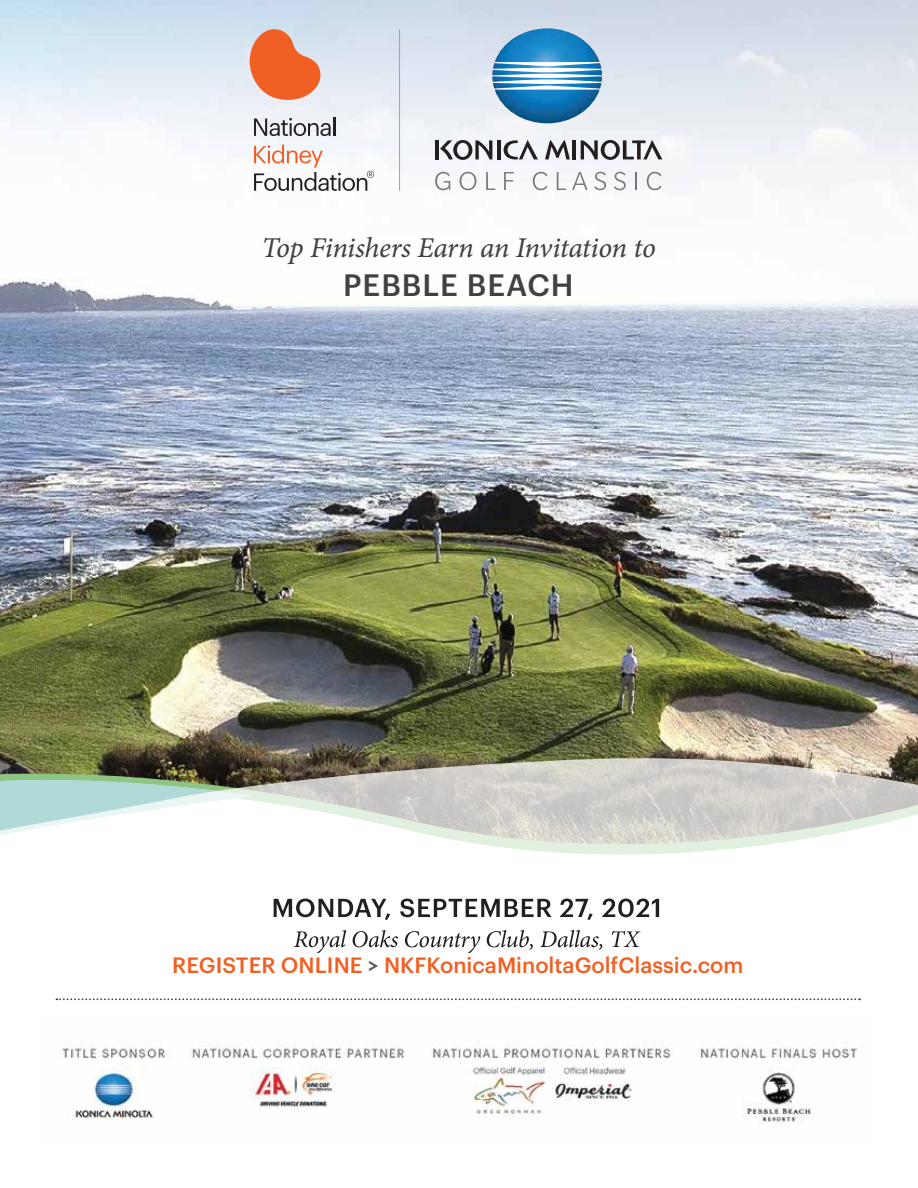
<style>
.page{position:relative;width:918px;height:1188px;background:#fff}
.page>*{position:absolute;margin:0;border:0;box-sizing:border-box;transform-origin:0 0}
.t1{font:500 30.3px "Graphik";letter-spacing:.035em;color:#414042}
.t2{font:28.65px "Minion Pro It Capt";letter-spacing:-.02em;color:#414042}
.t3{font:500 21.75px "Graphik";color:#f15f22}
.s1{color:#58595b}
</style>
<div class="page">
<img style="left:0;top:0;width:918px;height:757px">
<svg style="left:0;top:757px;width:918px;height:197px"></svg>
<svg style="left:250px;top:29px;width:70px;height:71px;background:#e98760"></svg>
<svg style="left:254px;top:117px;width:81px;height:19px"></svg>
<svg style="left:254px;top:145px;width:120px;height:46px"></svg>
<hr style="left:399px;top:29px;width:1px;height:162px;background:#a2a2a1">
<img style="left:492px;top:28px;width:110px;height:95px">
<hr style="left:435px;top:140px;width:4px;height:19px;background:#231f20">
<hr style="left:497px;top:140px;width:3px;height:19px;background:#231f20">
<hr style="left:573px;top:140px;width:3px;height:19px;background:#231f20">
<svg style="left:504px;top:140px;width:34px;height:19px"></svg>
<svg style="left:440px;top:140px;width:52px;height:20px"></svg>
<svg style="left:581px;top:140px;width:81px;height:20px"></svg>
<svg style="left:545px;top:140px;width:25px;height:19px"></svg>
<svg style="left:435px;top:172px;width:15px;height:18px"></svg>
<svg style="left:460px;top:172px;width:16px;height:18px"></svg>
<svg style="left:486px;top:172px;width:9px;height:18px"></svg>
<svg style="left:504px;top:172px;width:10px;height:18px"></svg>
<svg style="left:533px;top:172px;width:14px;height:18px"></svg>
<svg style="left:557px;top:172px;width:9px;height:18px"></svg>
<svg style="left:572px;top:172px;width:16px;height:18px"></svg>
<svg style="left:594px;top:172px;width:12px;height:18px"></svg>
<svg style="left:614px;top:172px;width:12px;height:18px"></svg>
<svg style="left:635px;top:172px;width:2px;height:18px"></svg>
<svg style="left:647px;top:172px;width:14px;height:18px"></svg>
<svg style="left:56px;top:998px;width:804px;height:2px"></svg>
<svg style="left:274px;top:899px;width:385px;height:21px"></svg>
<svg style="left:294px;top:930px;width:239px;height:23px"></svg>
<svg style="left:540px;top:930px;width:62px;height:20px"></svg>
<svg style="left:612px;top:931px;width:29px;height:16px"></svg>
<img style="left:60px;top:1043px;width:803px;height:84px">
<h2 class="t2" style="left:261px;top:228px;width:396px">Top Finishers Earn an Invitation to</h2>
<h1 class="t1" style="left:343px;top:262px;width:232px">PEBBLE BEACH</h1>
<p class="t3" style="left:172px;top:948px;width:573px">REGISTER ONLINE <span class="s1">&gt;</span> NKFKonicaMinoltaGolfClassic.com</p>
</div>
